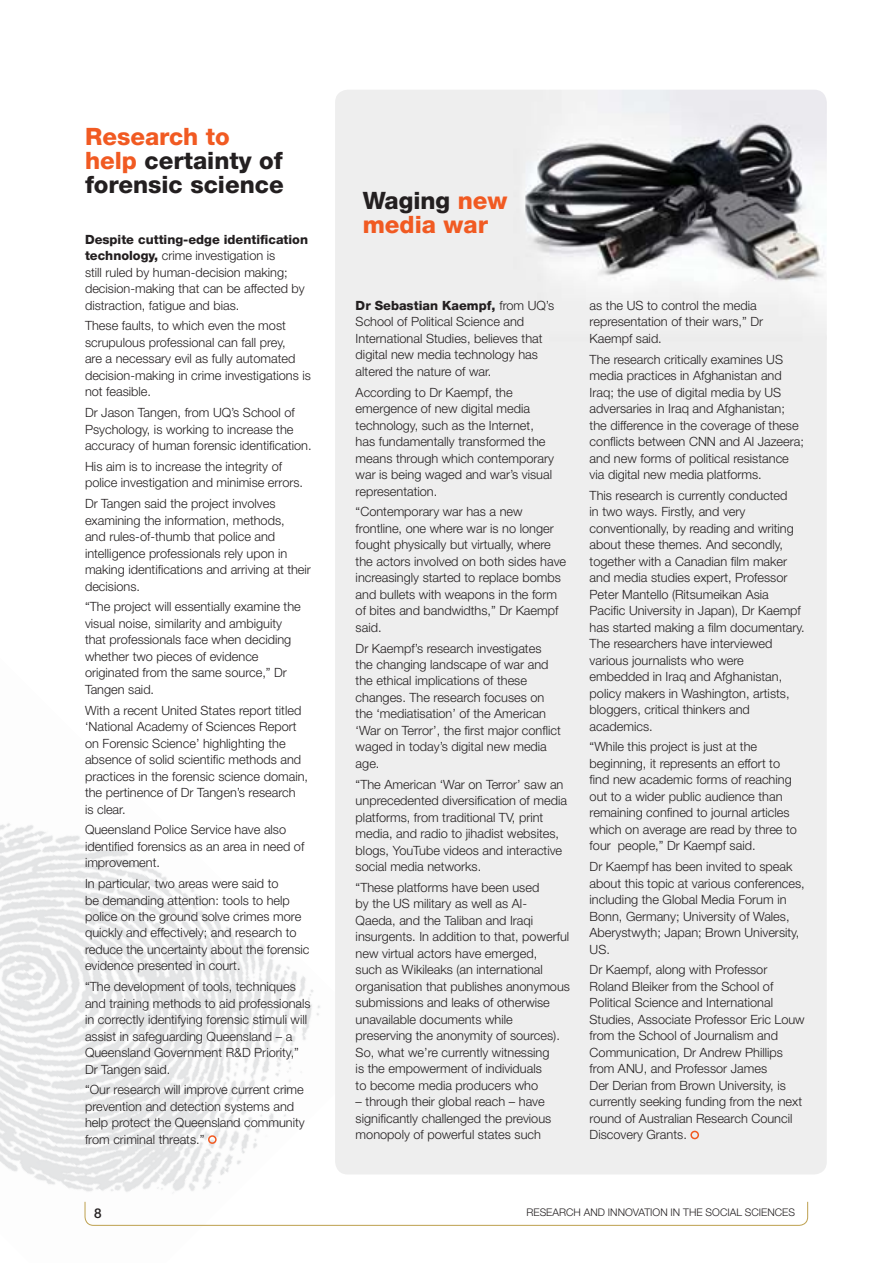
<style>
.page{position:relative;width:893px;height:1263px;background:#fff}
.page>*{position:absolute;margin:0;border:0;box-sizing:border-box;transform-origin:0 0}
.t1{font:800 24px/24px "Helvetica Neue";color:#231f20}
.t2{font:800 24px/24px "Helvetica Neue";color:#f15a22}
.t3{font:500 13.5px "Helvetica Neue";color:#231f20}
.t4{font:300 12.75px/16.5px "Helvetica Neue";color:#231f20}
.t5{font:300 10.5px "Helvetica Neue";color:#231f20}
.s1{color:#f15a22}
.s2{font-weight:800}
.s3{color:#231f20}
</style>
<div class="page">
<img style="left:0;top:823px;width:313px;height:304px">
<img style="left:0;top:870px;width:278px;height:284px">
<img style="left:0;top:941px;width:242px;height:247px">
<img style="left:0;top:1013px;width:206px;height:180px">
<img style="left:0;top:1084px;width:170px;height:109px">
<img style="left:0;top:1161px;width:102px;height:32px">
<img style="left:335px;top:90px;width:492px;height:1085px;border-radius:13px">
<div style="left:208px;top:1135px;width:9px;height:9px;border:2px solid #f15a22;border-radius:50%"></div>
<div style="left:690px;top:1131px;width:9px;height:8px;border:2px solid #f15a22;border-radius:50%"></div>
<svg style="left:84px;top:1201px;width:724px;height:25px"></svg>
<h1 class="t1" style="left:85px;top:127px;width:200px"><span class="s1">Research to help</span> certainty of forensic science</h1>
<p class="t4" style="left:85px;top:232px;width:225px"><span class="s2">Despite cutting-edge identification technology,</span> crime investigation is<br>still ruled by human-decision making; decision-making that can be affected by distraction, fatigue and bias.</p>
<p class="t4" style="left:85px;top:319px;width:227px">These faults, to which even the most scrupulous professional can fall prey,<br>are a necessary evil as fully automated decision-making in crime investigations is not feasible.</p>
<p class="t4" style="left:85px;top:406px;width:228px">Dr Jason Tangen, from UQ’s School of<br>Psychology, is working to increase the accuracy of human forensic identification.</p>
<p class="t4" style="left:85px;top:459px;width:220px">His aim is to increase the integrity of police investigation and minimise errors.</p>
<p class="t4" style="left:85px;top:497px;width:227px">Dr Tangen said the project involves examining the information, methods,<br>and rules-of-thumb that police and intelligence professionals rely upon in making identifications and arriving at their decisions.</p>
<p class="t4" style="left:85px;top:600px;width:217px">“The project will essentially examine the visual noise, similarity and ambiguity that professionals face when deciding whether two pieces of evidence originated from the same source,” Dr Tangen said.</p>
<p class="t4" style="left:85px;top:703px;width:225px">With a recent United States report titled ‘National Academy of Sciences Report on Forensic Science’ highlighting the absence of solid scientific methods and practices in the forensic science domain, the pertinence of Dr Tangen’s research<br>is clear.</p>
<p class="t4" style="left:85px;top:823px;width:221px">Queensland Police Service have also identified forensics as an area in need of improvement.</p>
<p class="t4" style="left:85px;top:876px;width:226px">In particular, two areas were said to<br>be demanding attention: tools to help police on the ground solve crimes more quickly and effectively; and research to reduce the uncertainty about the forensic evidence presented in court.</p>
<p class="t4" style="left:85px;top:980px;width:227px">“The development of tools, techniques and training methods to aid professionals in correctly identifying forensic stimuli will assist in safeguarding Queensland – a Queensland Government R&amp;D Priority,” Dr Tangen said.</p>
<p class="t4" style="left:85px;top:1083px;width:221px">“Our research will improve current crime prevention and detection systems and help protect the Queensland community from criminal threats.”</p>
<h1 class="t2" style="left:363px;top:190px;width:146px"><span class="s3">Waging</span> new media war</h1>
<p class="t4" style="left:356px;top:298px;width:200px"><span class="s2">Dr Sebastian Kaempf,</span> from UQ’s<br>School of Political Science and<br>International Studies, believes that digital new media technology has altered the nature of war.</p>
<p class="t4" style="left:356px;top:385px;width:200px">According to Dr Kaempf, the emergence of new digital media technology, such as the Internet, has fundamentally transformed the means through which contemporary war is being waged and war’s visual representation.</p>
<p class="t4" style="left:356px;top:505px;width:212px">“Contemporary war has a new frontline, one where war is no longer fought physically but virtually, where the actors involved on both sides have increasingly started to replace bombs and bullets with weapons in the form of bites and bandwidths,” Dr Kaempf said.</p>
<p class="t4" style="left:356px;top:641px;width:207px">Dr Kaempf’s research investigates the changing landscape of war and the ethical implications of these changes. The research focuses on the ‘mediatisation’ of the American ‘War on Terror’, the first major conflict waged in today’s digital new media age.</p>
<p class="t4" style="left:356px;top:777px;width:213px">“The American ‘War on Terror’ saw an unprecedented diversification of media platforms, from traditional TV, print media, and radio to jihadist websites, blogs, YouTube videos and interactive social media networks.</p>
<p class="t4" style="left:356px;top:880px;width:216px">“These platforms have been used<br>by the US military as well as Al-Qaeda, and the Taliban and Iraqi insurgents. In addition to that, powerful new virtual actors have emerged,<br>such as Wikileaks (an international organisation that publishes anonymous submissions and leaks of otherwise unavailable documents while preserving the anonymity of sources).<br>So, what we’re currently witnessing<br>is the empowerment of individuals<br>to become media producers who</p>
<p class="t4" style="left:356px;top:1095px;width:197px">– through their global reach – have significantly challenged the previous monopoly of powerful states such</p>
<p class="t4" style="left:590px;top:298px;width:175px">as the US to control the media representation of their wars,” Dr<br>Kaempf said.</p>
<p class="t4" style="left:590px;top:352px;width:216px">The research critically examines US media practices in Afghanistan and Iraq; the use of digital media by US adversaries in Iraq and Afghanistan; the difference in the coverage of these conflicts between CNN and Al Jazeera; and new forms of political resistance via digital new media platforms.</p>
<p class="t4" style="left:590px;top:488px;width:217px">This research is currently conducted<br>in two ways. Firstly, and very conventionally, by reading and writing about these themes. And secondly, together with a Canadian film maker and media studies expert, Professor Peter Mantello (Ritsumeikan Asia Pacific University in Japan), Dr Kaempf has started making a film documentary.<br>The researchers have interviewed various journalists who were embedded in Iraq and Afghanistan, policy makers in Washington, artists, bloggers, critical thinkers and academics.</p>
<p class="t4" style="left:590px;top:740px;width:209px">“While this project is just at the beginning, it represents an effort to find new academic forms of reaching out to a wider public audience than remaining confined to journal articles which on average are read by three to four people,” Dr Kaempf said.</p>
<p class="t4" style="left:590px;top:860px;width:217px">Dr Kaempf has been invited to speak about this topic at various conferences, including the Global Media Forum in<br>Bonn, Germany; University of Wales,<br>Aberystwyth; Japan; Brown University,<br>US.</p>
<p class="t4" style="left:590px;top:963px;width:217px">Dr Kaempf, along with Professor Roland Bleiker from the School of Political Science and International Studies, Associate Professor Eric Louw from the School of Journalism and Communication, Dr Andrew Phillips from ANU, and Professor James<br>Der Derian from Brown University, is currently seeking funding from the next round of Australian Research Council Discovery Grants.</p>
<p class="t3" style="left:94px;top:1209px;width:9px">8</p>
<p class="t5" style="left:526px;top:1209px;width:270px">RESEARCH AND INNOVATION IN THE SOCIAL SCIENCES</p>
</div>
